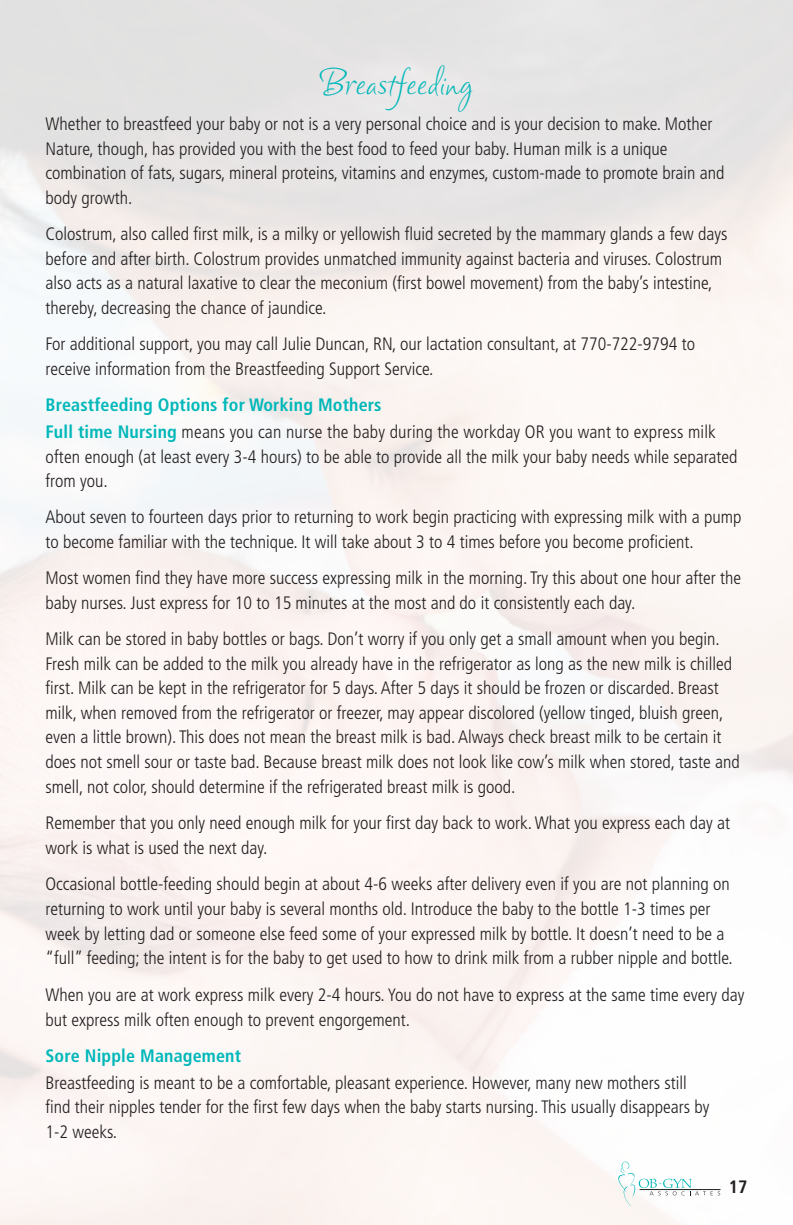
<style>
.page{position:relative;width:793px;height:1225px;background:#fff}
.page>*{position:absolute;margin:0;border:0;box-sizing:border-box;transform-origin:0 0}
.t1{font:36px "Clarissa";color:#00b7b9}
.t2{font:300 condensed 18px/24.6px "Frutiger";color:#231f20}
.t3{font:700 condensed 18px "Frutiger";letter-spacing:.01em;color:#00b7b9}
.t4{font:700 condensed 18px "Frutiger";color:#231f20}
.s1{font-weight:700;color:#00b7b9}
</style>
<div class="page">
<svg style="left:597px;top:1162px;width:123px;height:44px"></svg>
<h1 class="t1" style="left:320px;top:60px;width:155px">Breastfeeding</h1>
<p class="t2" style="left:45px;top:112px;width:681px">Whether to breastfeed your baby or not is a very personal choice and is your decision to make. Mother Nature, though, has provided you with the best food to feed your baby. Human milk is a unique combination of fats, sugars, mineral proteins, vitamins and enzymes, custom-made to promote brain and body growth.</p>
<p class="t2" style="left:45px;top:222px;width:683px">Colostrum, also called first milk, is a milky or yellowish fluid secreted by the mammary glands a few days before and after birth. Colostrum provides unmatched immunity against bacteria and viruses. Colostrum also acts as a natural laxative to clear the meconium (first bowel movement) from the baby’s intestine, thereby, decreasing the chance of jaundice.</p>
<p class="t2" style="left:45px;top:332px;width:651px">For additional support, you may call Julie Duncan, RN, our lactation consultant, at 770-722-9794 to receive information from the Breastfeeding Support Service.</p>
<p class="t2" style="left:45px;top:391px;width:672px;line-height:27.4px"><span class="s1">Breastfeeding Options for Working Mothers<br>Full time Nursing</span> means you can nurse the baby during the workday OR you want to express milk</p>
<p class="t2" style="left:45px;top:444px;width:694px">often enough (at least every 3-4 hours) to be able to provide all the milk your baby needs while separated from you.</p>
<p class="t2" style="left:45px;top:505px;width:698px">About seven to fourteen days prior to returning to work begin practicing with expressing milk with a pump to become familiar with the technique. It will take about 3 to 4 times before you become proficient.</p>
<p class="t2" style="left:45px;top:566px;width:697px">Most women find they have more success expressing milk in the morning. Try this about one hour after the baby nurses. Just express for 10 to 15 minutes at the most and do it consistently each day.</p>
<p class="t2" style="left:45px;top:627px;width:696px">Milk can be stored in baby bottles or bags. Don’t worry if you only get a small amount when you begin.<br>Fresh milk can be added to the milk you already have in the refrigerator as long as the new milk is chilled first. Milk can be kept in the refrigerator for 5 days. After 5 days it should be frozen or discarded. Breast milk, when removed from the refrigerator or freezer, may appear discolored (yellow tinged, bluish green, even a little brown). This does not mean the breast milk is bad. Always check breast milk to be certain it does not smell sour or taste bad. Because breast milk does not look like cow’s milk when stored, taste and smell, not color, should determine if the refrigerated breast milk is good.</p>
<p class="t2" style="left:45px;top:811px;width:686px">Remember that you only need enough milk for your first day back to work. What you express each day at work is what is used the next day.</p>
<p class="t2" style="left:45px;top:872px;width:686px">Occasional bottle-feeding should begin at about 4-6 weeks after delivery even if you are not planning on returning to work until your baby is several months old. Introduce the baby to the bottle 1-3 times per week by letting dad or someone else feed some of your expressed milk by bottle. It doesn’t need to be a “full” feeding; the intent is for the baby to get used to how to drink milk from a rubber nipple and bottle.</p>
<p class="t2" style="left:45px;top:982px;width:700px">When you are at work express milk every 2-4 hours. You do not have to express at the same time every day but express milk often enough to prevent engorgement.</p>
<p class="t3" style="left:45px;top:1045px;width:197px">Sore Nipple Management</p>
<p class="t2" style="left:45px;top:1071px;width:665px">Breastfeeding is meant to be a comfortable, pleasant experience. However, many new mothers still find their nipples tender for the first few days when the baby starts nursing. This usually disappears by<br>1-2 weeks.</p>
<p class="t4" style="left:729px;top:1176px;width:20px">17</p>
</div>
